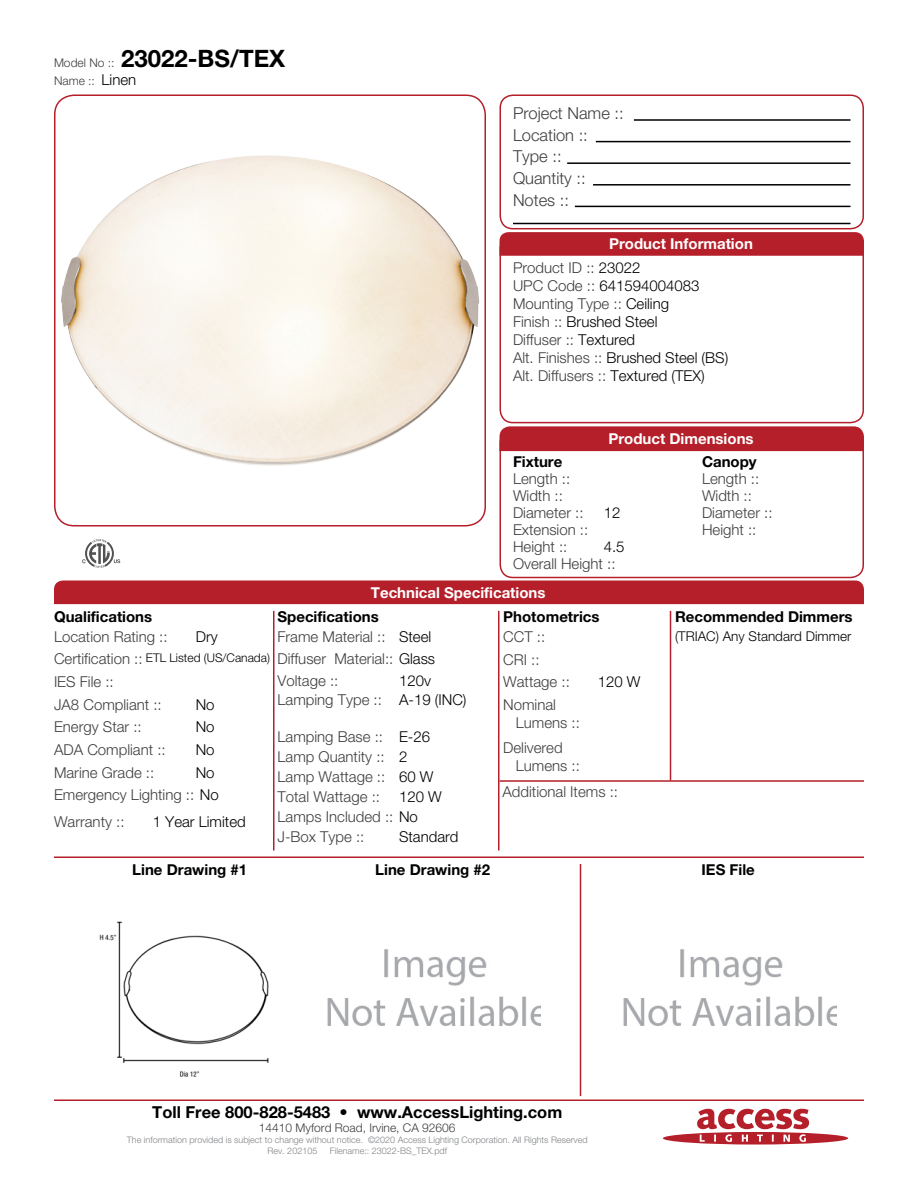
<style>
.page{position:relative;width:918px;height:1188px;background:#fff}
.page>*{position:absolute;margin:0;border:0;box-sizing:border-box;transform-origin:0 0}
.t1{font:700 24px "Helvetica Neue LT Std";color:#000001}
.Left_Justify{font:300 16.5px "Helvetica Neue LT Std";color:#3e3e3f}
.t2{font:700 16.5px "Helvetica Neue LT Std";color:#000001}
.Left_Justify-2{font:300 15px/18px "Helvetica Neue LT Std";color:#3e3e3f}
.Left_Justify-3{font:300 15px "Helvetica Neue LT Std";color:#000001}
.Left_Justify-4{font:700 15px "Helvetica Neue LT Std";color:#000001}
.t3{font:700 15px "Helvetica Neue LT Std";color:#fff}
.Left_Justify-5{font:300 13.5px "Helvetica Neue LT Std";color:#000001}
.t4{font:300 12px "Helvetica Neue LT Std";color:#3e3e3f}
.Left_Justify-6{font:300 12px "Helvetica Neue LT Std";color:#000001}
.t5{font:300 9px "Helvetica Neue LT Std";color:#808285}
.s1{font-weight:300;font-size:12px;color:#3e3e3f}
.s2{font-size:15px;color:#000001}
.s3{color:#000001}
.s4{color:#3e3e3f}
</style>
<div class="page">
<svg style="left:663px;top:1109px;width:185px;height:36px"></svg>
<div style="left:499px;top:94px;width:365px;height:135px;border:2px solid #b41f2a;border-radius:13px"></div>
<div style="left:499px;top:235px;width:365px;height:188px;border:2px solid #b41f2a;border-radius:13px"></div>
<div style="left:499px;top:430px;width:365px;height:148px;border:2px solid #b41f2a;border-radius:13px"></div>
<hr style="left:634px;top:119px;width:217px;height:2px;background:#000001">
<hr style="left:596px;top:141px;width:254px;height:1px;background:#000001">
<hr style="left:593px;top:184px;width:258px;height:2px;background:#000001">
<hr style="left:567px;top:162px;width:283px;height:2px;background:#000001">
<hr style="left:575px;top:206px;width:275px;height:1px;background:#000001">
<hr style="left:513px;top:223px;width:337px;height:1px;background:#000001">
<svg style="left:500px;top:232px;width:364px;height:24px"></svg>
<div style="left:500px;top:426px;width:364px;height:25px;background:#b41f2a"></div>
<div style="left:54px;top:580px;width:810px;height:24px;background:#b41f2a"></div>
<hr style="left:54px;top:856px;width:810px;height:2px;background:#b41f2a">
<hr style="left:54px;top:1100px;width:810px;height:1px;background:#b41f2a">
<hr style="left:670px;top:611px;width:1px;height:170px;background:#b41f2a">
<hr style="left:580px;top:864px;width:1px;height:232px;background:#b41f2a">
<hr style="left:498px;top:611px;width:2px;height:239px;background:#b41f2a">
<hr style="left:273px;top:611px;width:1px;height:239px;background:#b41f2a">
<div style="left:54px;top:94px;width:432px;height:432px;border:2px solid #b41f2a;border-radius:20px"></div>
<hr style="left:500px;top:780px;width:364px;height:2px;background:#b41f2a">
<img style="left:61px;top:155px;width:418px;height:311px">
<svg style="left:82px;top:539px;width:38px;height:29px"></svg>
<img style="left:99px;top:921px;width:170px;height:156px">
<img style="left:327px;top:949px;width:214px;height:77px">
<img style="left:623px;top:949px;width:213px;height:77px">
<p class="t1" style="left:54px;top:44px;width:233px"><span class="s1">Model No ::</span> 23022-BS/TEX</p>
<p class="t4" style="left:54px;top:73px;width:84px">Name :: <span class="s2">Linen</span></p>
<p class="Left_Justify" style="left:513px;top:103px;width:112px">Project Name ::</p>
<p class="Left_Justify" style="left:513px;top:125px;width:76px">Location ::</p>
<p class="Left_Justify" style="left:513px;top:146px;width:50px">Type ::</p>
<p class="Left_Justify" style="left:513px;top:168px;width:74px">Quantity ::</p>
<p class="Left_Justify" style="left:513px;top:190px;width:57px">Notes ::</p>
<p class="t3" style="left:609px;top:235px;width:145px">Product Information</p>
<p class="Left_Justify-2" style="left:513px;top:259px;width:129px">Product ID :: <span class="s3">23022</span></p>
<p class="Left_Justify-3" style="left:513px;top:277px;width:188px"><span class="s4">UPC Code ::</span> 641594004083</p>
<p class="Left_Justify-2" style="left:513px;top:295px;width:158px">Mounting Type :: <span class="s3">Ceiling</span></p>
<p class="Left_Justify-3" style="left:513px;top:313px;width:146px"><span class="s4">Finish ::</span> Brushed Steel</p>
<p class="Left_Justify-2" style="left:513px;top:331px;width:124px">Diffuser :: <span class="s3">Textured</span></p>
<p class="Left_Justify-3" style="left:513px;top:349px;width:217px"><span class="s4">Alt. Finishes ::</span> Brushed Steel (BS)</p>
<p class="Left_Justify-2" style="left:513px;top:367px;width:193px">Alt. Diffusers :: <span class="s3">Textured (TEX)</span></p>
<p class="t3" style="left:608px;top:429px;width:147px">Product Dimensions</p>
<p class="Left_Justify-4" style="left:513px;top:453px;width:51px">Fixture</p>
<p class="Left_Justify-4" style="left:702px;top:453px;width:56px">Canopy</p>
<p class="Left_Justify-2" style="left:513px;top:470px;width:59px">Length ::</p>
<p class="Left_Justify-2" style="left:702px;top:470px;width:59px">Length ::</p>
<p class="Left_Justify-2" style="left:513px;top:487px;width:51px">Width ::</p>
<p class="Left_Justify-2" style="left:513px;top:537px;width:56px">Height ::</p>
<p class="Left_Justify-3" style="left:604px;top:537px;width:22px">4.5</p>
<p class="Left_Justify-2" style="left:702px;top:487px;width:51px">Width ::</p>
<p class="Left_Justify-2" style="left:513px;top:503px;width:72px">Diameter ::</p>
<p class="Left_Justify-2" style="left:702px;top:503px;width:72px">Diameter ::</p>
<p class="Left_Justify-2" style="left:513px;top:520px;width:77px">Extension ::</p>
<p class="Left_Justify-3" style="left:604px;top:504px;width:18px">12</p>
<p class="Left_Justify-2" style="left:702px;top:520px;width:56px">Height ::</p>
<p class="Left_Justify-2" style="left:513px;top:554px;width:104px">Overall Height ::</p>
<p class="t3" style="left:371px;top:583px;width:176px">Technical Specifications</p>
<p class="Left_Justify-4" style="left:54px;top:607px;width:100px">Qualifications</p>
<p class="Left_Justify-4" style="left:503px;top:607px;width:98px">Photometrics</p>
<p class="Left_Justify-4" style="left:675px;top:607px;width:179px">Recommended Dimmers</p>
<p class="Left_Justify-4" style="left:278px;top:607px;width:103px">Specifications</p>
<p class="Left_Justify-3" style="left:399px;top:627px;width:34px">Steel</p>
<p class="Left_Justify-3" style="left:399px;top:671px;width:33px">120v</p>
<p class="Left_Justify-3" style="left:196px;top:627px;width:23px">Dry</p>
<p class="Left_Justify-5" style="left:675px;top:628px;width:178px">(TRIAC) Any Standard Dimmer</p>
<p class="Left_Justify-3" style="left:598px;top:673px;width:44px">120 W</p>
<p class="Left_Justify-2" style="left:54px;top:627px;width:115px">Location Rating ::</p>
<p class="Left_Justify-2" style="left:503px;top:627px;width:43px">CCT ::</p>
<p class="Left_Justify-2" style="left:503px;top:650px;width:38px">CRI ::</p>
<p class="Left_Justify-2" style="left:503px;top:673px;width:68px">Wattage ::</p>
<p class="Left_Justify-2" style="left:516px;top:695px;width:66px;text-indent:-13px">Nominal<br>Lumens ::</p>
<p class="Left_Justify-2" style="left:516px;top:738px;width:66px;text-indent:-13px">Delivered<br>Lumens ::</p>
<p class="Left_Justify-2" style="left:278px;top:627px;width:110px">Frame Material ::</p>
<p class="Left_Justify-2" style="left:278px;top:671px;width:62px">Voltage ::</p>
<p class="Left_Justify-2" style="left:54px;top:650px;width:90px">Certification ::</p>
<p class="Left_Justify-2" style="left:54px;top:695px;width:109px">JA8 Compliant ::</p>
<p class="Left_Justify-2" style="left:278px;top:650px;width:159px">Diffuser Material:: <span class="s3">Glass</span></p>
<p class="Left_Justify-2" style="left:278px;top:691px;width:106px">Lamping Type ::</p>
<p class="Left_Justify-2" style="left:278px;top:727px;width:107px">Lamping Base ::</p>
<p class="Left_Justify-2" style="left:278px;top:747px;width:109px">Lamp Quantity ::</p>
<p class="Left_Justify-2" style="left:278px;top:767px;width:109px">Lamp Wattage ::</p>
<p class="Left_Justify-2" style="left:278px;top:787px;width:104px">Total Wattage ::</p>
<p class="Left_Justify-2" style="left:278px;top:808px;width:142px">Lamps Included :: <span class="s3">No</span></p>
<p class="Left_Justify-2" style="left:278px;top:828px;width:88px">J-Box Type ::</p>
<p class="Left_Justify-6" style="left:146px;top:651px;width:126px">ETL Listed (US/Canada)</p>
<p class="Left_Justify-3" style="left:196px;top:695px;width:20px">No</p>
<p class="Left_Justify-3" style="left:196px;top:718px;width:20px">No</p>
<p class="Left_Justify-3" style="left:196px;top:741px;width:20px">No</p>
<p class="Left_Justify-3" style="left:196px;top:763px;width:20px">No</p>
<p class="Left_Justify-2" style="left:54px;top:673px;width:61px">IES File ::</p>
<p class="Left_Justify-2" style="left:54px;top:718px;width:89px">Energy Star ::</p>
<p class="Left_Justify-2" style="left:54px;top:740px;width:113px">ADA Compliant ::</p>
<p class="Left_Justify-2" style="left:54px;top:763px;width:102px">Marine Grade ::</p>
<p class="Left_Justify-2" style="left:54px;top:786px;width:166px">Emergency Lighting :: <span class="s3">No</span></p>
<p class="Left_Justify-3" style="left:399px;top:691px;width:69px">A-19 (INC)</p>
<p class="Left_Justify-3" style="left:399px;top:727px;width:33px">E-26</p>
<p class="Left_Justify-3" style="left:399px;top:747px;width:10px">2</p>
<p class="Left_Justify-3" style="left:399px;top:767px;width:36px">60 W</p>
<p class="Left_Justify-3" style="left:399px;top:788px;width:44px">120 W</p>
<p class="Left_Justify-2" style="left:502px;top:782px;width:117px">Additional Items ::</p>
<p class="Left_Justify-2" style="left:54px;top:813px;width:72px">Warranty ::</p>
<p class="Left_Justify-3" style="left:153px;top:813px;width:95px">1 Year Limited</p>
<p class="Left_Justify-3" style="left:399px;top:828px;width:61px">Standard</p>
<p class="Left_Justify-4" style="left:132px;top:860px;width:116px">Line Drawing #1</p>
<p class="Left_Justify-4" style="left:375px;top:860px;width:116px">Line Drawing #2</p>
<p class="Left_Justify-4" style="left:702px;top:860px;width:55px">IES File</p>
<p class="t2" style="left:152px;top:1101px;width:412px">Toll Free 800-828-5483 • www.AccessLighting.com</p>
<p class="t4" style="left:259px;top:1120px;width:198px">14410 Myford Road, Irvine, CA 92606</p>
<p class="t5" style="left:127px;top:1134px;width:462px">The information provided is subject to change without notice. ©2020 Access Lighting Corporation. All Rights Reserved</p>
<p class="t5" style="left:267px;top:1145px;width:51px">Rev. 202105</p>
<p class="t5" style="left:330px;top:1145px;width:119px">Filename:: 23022-BS_TEX.pdf</p>
</div>
